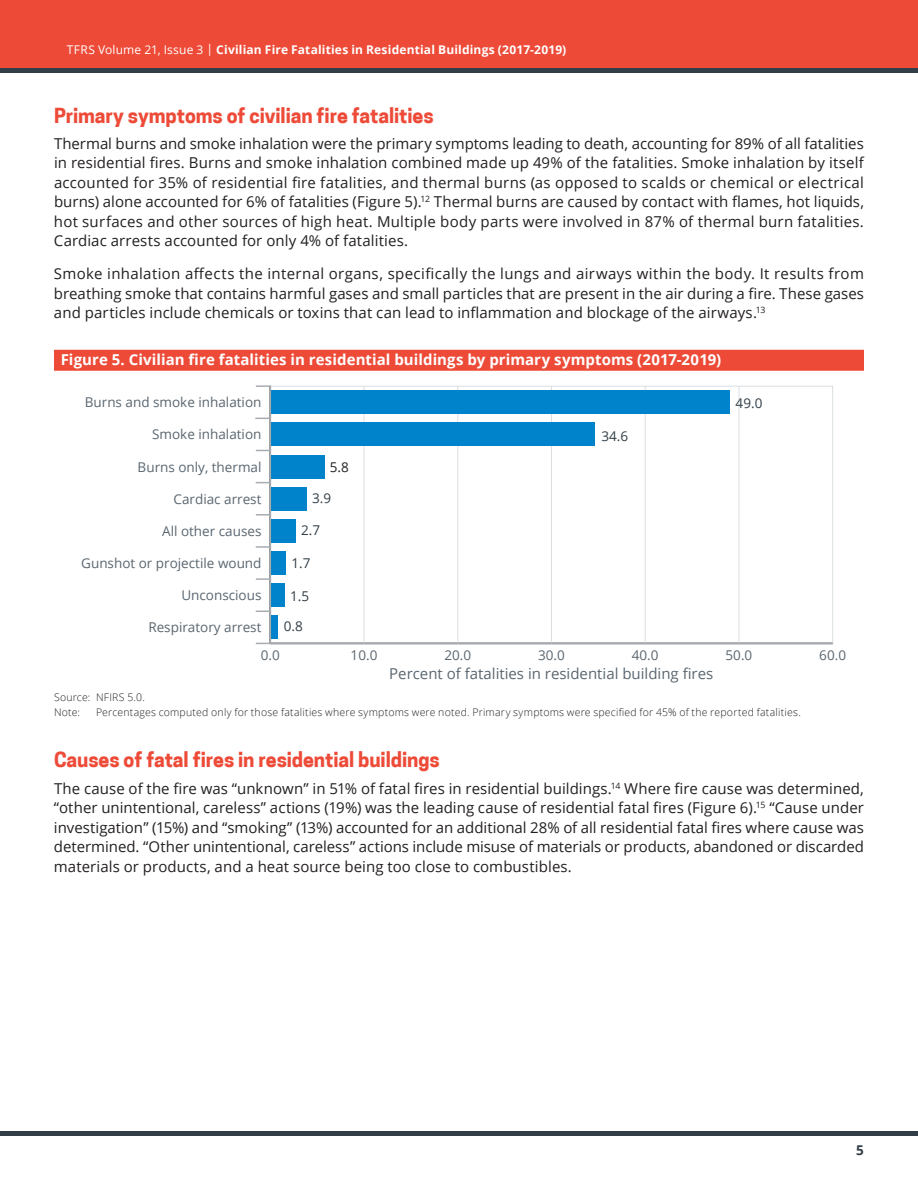
<style>
.page{position:relative;width:918px;height:1188px;background:#fff}
.page>*{position:absolute;margin:0;border:0;box-sizing:border-box;transform-origin:0 0}
.Subhead{font:700 19.5px "Coo Hew";letter-spacing:-.005em;color:#ed4b38}
.Body_Text{font:15px/19.5px "Open Sans";letter-spacing:.005em;color:#231f20;text-align:justify}
.Table_Title{font:700 15px "Open Sans";letter-spacing:.005em;color:#fff}
.t1{font:15px "Open Sans";color:#5a6670}
.t2{font:13.5px "Open Sans";color:#5a6670}
.t3{font:13.5px "Open Sans";color:#313e48}
.t4{font:13.5px "Open Sans";color:#231f20}
.t5{font:700 13.5px "Open Sans";color:#313e48}
.t6{font:700 12px "Open Sans";letter-spacing:.015em;color:#fff}
.Table_notes{font:300 10.5px "Open Sans";letter-spacing:.02em;color:#231f20}
.s1{font-weight:400}
</style>
<div class="page">
<div style="left:0;top:0;width:918px;height:71px;background:#ed4b38"></div>
<hr style="left:0;top:68px;width:918px;height:4px;background:#313e48">
<hr style="left:0;top:1132px;width:918px;height:4px;background:#313e48">
<div style="left:54px;top:350px;width:810px;height:21px;background:#ed4b38"></div>
<svg style="left:270px;top:385px;width:563px;height:258px"></svg>
<svg style="left:256px;top:643px;width:14px;height:1px"></svg>
<svg style="left:256px;top:611px;width:14px;height:1px"></svg>
<svg style="left:256px;top:578px;width:14px;height:2px"></svg>
<svg style="left:256px;top:546px;width:14px;height:2px"></svg>
<svg style="left:256px;top:514px;width:14px;height:2px"></svg>
<svg style="left:256px;top:482px;width:14px;height:1px"></svg>
<svg style="left:256px;top:450px;width:14px;height:1px"></svg>
<svg style="left:256px;top:418px;width:14px;height:1px"></svg>
<svg style="left:256px;top:385px;width:14px;height:2px"></svg>
<div style="left:270px;top:391px;width:460px;height:23px;background:#0083ca"></div>
<div style="left:270px;top:423px;width:325px;height:23px;background:#0083ca"></div>
<div style="left:270px;top:455px;width:55px;height:23px;background:#0083ca"></div>
<div style="left:270px;top:487px;width:37px;height:23px;background:#0083ca"></div>
<div style="left:270px;top:519px;width:26px;height:23px;background:#0083ca"></div>
<div style="left:270px;top:551px;width:16px;height:24px;background:#0083ca"></div>
<div style="left:270px;top:584px;width:14px;height:23px;background:#0083ca"></div>
<div style="left:270px;top:616px;width:8px;height:23px;background:#0083ca"></div>
<hr style="left:270px;top:643px;width:563px;height:1px;background:#a8acb1">
<hr style="left:270px;top:386px;width:1px;height:257px;background:#a8acb1">
<p class="t6" style="left:67px;top:41px;width:501px"><span class="s1">TFRS Volume 21, Issue 3 |</span> Civilian Fire Fatalities in Residential Buildings (2017-2019)</p>
<p class="Subhead" style="left:54px;top:104px;width:381px">Primary symptoms of civilian fire fatalities</p>
<p class="Body_Text" style="left:54px;top:133px;width:812px">Thermal burns and smoke inhalation were the primary symptoms leading to death, accounting for 89% of all fatalities in residential fires. Burns and smoke inhalation combined made up 49% of the fatalities. Smoke inhalation by itself accounted for 35% of residential fire fatalities, and thermal burns (as opposed to scalds or chemical or electrical burns) alone accounted for 6% of fatalities (Figure 5).<sup>12</sup> Thermal burns are caused by contact with flames, hot liquids, hot surfaces and other sources of high heat. Multiple body parts were involved in 87% of thermal burn fatalities.<br>Cardiac arrests accounted for only 4% of fatalities.</p>
<p class="Body_Text" style="left:54px;top:264px;width:812px">Smoke inhalation affects the internal organs, specifically the lungs and airways within the body. It results from breathing smoke that contains harmful gases and small particles that are present in the air during a fire. These gases and particles include chemicals or toxins that can lead to inflammation and blockage of the airways.<sup>13</sup></p>
<p class="Table_Title" style="left:61px;top:349px;width:662px">Figure 5. Civilian fire fatalities in residential buildings by primary symptoms (2017-2019)</p>
<p class="t2" style="left:85px;top:393px;width:178px">Burns and smoke inhalation</p>
<p class="t3" style="left:736px;top:394px;width:28px">49.0</p>
<p class="t3" style="left:601px;top:426px;width:28px">34.6</p>
<p class="t2" style="left:152px;top:425px;width:111px">Smoke inhalation</p>
<p class="t2" style="left:138px;top:457px;width:125px">Burns only, thermal</p>
<p class="t2" style="left:174px;top:490px;width:89px">Cardiac arrest</p>
<p class="t2" style="left:162px;top:522px;width:101px">All other causes</p>
<p class="t2" style="left:81px;top:554px;width:182px">Gunshot or projectile wound</p>
<p class="t2" style="left:181px;top:586px;width:82px">Unconscious</p>
<p class="t2" style="left:148px;top:618px;width:115px">Respiratory arrest</p>
<p class="t4" style="left:330px;top:457px;width:21px">5.8</p>
<p class="t3" style="left:312px;top:489px;width:21px">3.9</p>
<p class="t3" style="left:301px;top:521px;width:21px">2.7</p>
<p class="t3" style="left:291px;top:553px;width:21px">1.7</p>
<p class="t3" style="left:290px;top:586px;width:21px">1.5</p>
<p class="t3" style="left:284px;top:617px;width:21px">0.8</p>
<p class="t2" style="left:261px;top:646px;width:21px">0.0</p>
<p class="t2" style="left:351px;top:646px;width:28px">10.0</p>
<p class="t2" style="left:444px;top:646px;width:28px">20.0</p>
<p class="t2" style="left:538px;top:646px;width:28px">30.0</p>
<p class="t2" style="left:632px;top:646px;width:28px">40.0</p>
<p class="t2" style="left:726px;top:646px;width:28px">50.0</p>
<p class="t2" style="left:819px;top:646px;width:28px">60.0</p>
<p class="t1" style="left:389px;top:664px;width:326px">Percent of fatalities in residential building fires</p>
<p class="Table_notes" style="left:54px;top:690px;width:92px">Source: NFIRS 5.0.</p>
<p class="Table_notes" style="left:54px;top:705px;width:28px">Note:</p>
<p class="Table_notes" style="left:96px;top:705px;width:706px">Percentages computed only for those fatalities where symptoms were noted. Primary symptoms were specified for 45% of the reported fatalities.</p>
<p class="Subhead" style="left:54px;top:748px;width:387px">Causes of fatal fires in residential buildings</p>
<p class="Body_Text" style="left:54px;top:778px;width:812px">The cause of the fire was “unknown” in 51% of fatal fires in residential buildings.<sup>14</sup> Where fire cause was determined, “other unintentional, careless” actions (19%) was the leading cause of residential fatal fires (Figure 6).<sup>15</sup> “Cause under investigation” (15%) and “smoking” (13%) accounted for an additional 28% of all residential fatal fires where cause was determined. “Other unintentional, careless” actions include misuse of materials or products, abandoned or discarded materials or products, and a heat source being too close to combustibles.</p>
<p class="t5" style="left:856px;top:1141px;width:9px">5</p>
</div>
